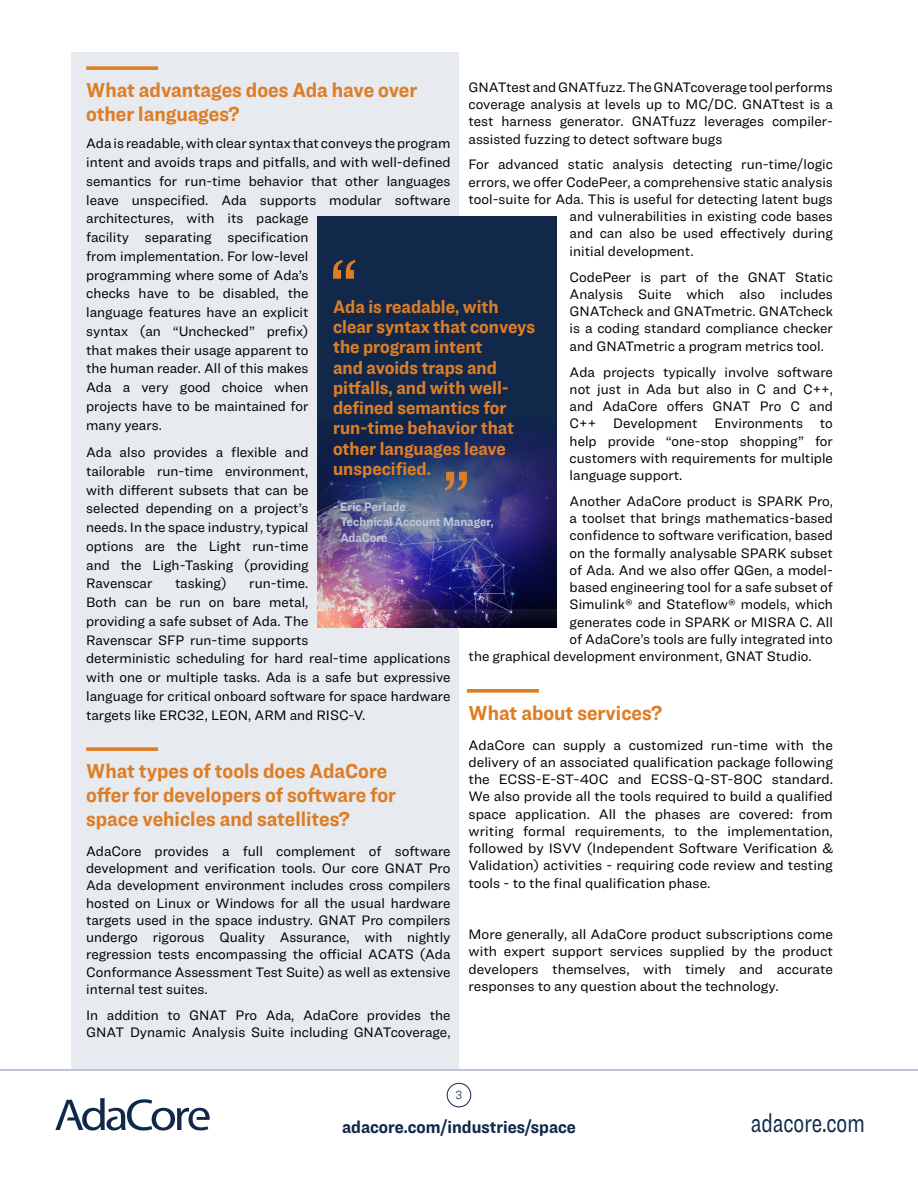
<style>
.page{position:relative;width:918px;height:1188px;background:#fff}
.page>*{position:absolute;margin:0;border:0;box-sizing:border-box;transform-origin:0 0}
.t1{font:27px "Ringside Narrow";color:#12284b;scale:.81 1}
.t2{font:700 21px/24px "Ringside Narrow";color:#dd7e26}
.t3{font:700 18.75px/20.2px "Ringside Narrow";color:#dd7e26}
.t4{font:700 18px "Ringside Narrow";color:#12284b}
.t5{font:14.25px/17.2px "Ringside";color:#000;text-align:justify}
.t6{font:700 12.75px/15.3px "Ringside Narrow";color:#bbc6d6}
.t7{font:300 12.15px "Ringside Narrow";color:#12284b}
</style>
<div class="page">
<div style="left:71px;top:53px;width:388px;height:1016px;background:#e7eaef"></div>
<svg style="left:55px;top:1098px;width:155px;height:33px"></svg>
<div style="left:447px;top:1083px;width:24px;height:24px;border:1px solid #12284b;border-radius:50%"></div>
<hr style="left:0;top:1069px;width:918px;height:2px;background:#bbc6d6">
<svg style="left:86px;top:66px;width:72px;height:4px"></svg>
<svg style="left:86px;top:747px;width:72px;height:4px"></svg>
<svg style="left:467px;top:689px;width:72px;height:4px"></svg>
<div style="left:317px;top:216px;width:240px;height:393px;background:#12284b"></div>
<img style="left:317px;top:431px;width:240px;height:196px">
<svg style="left:445px;top:472px;width:22px;height:19px"></svg>
<svg style="left:333px;top:260px;width:22px;height:19px"></svg>
<p class="t5" style="left:469px;top:78px;width:366px">GNATtest and GNATfuzz. The GNATcoverage tool performs coverage analysis at levels up to MC/DC. GNATtest is a test harness generator. GNATfuzz leverages compiler&shy;assisted fuzzing to detect software bugs</p>
<p class="t5" style="left:469px;top:156px;width:366px">For advanced static analysis detecting run-time/logic</p>
<p class="t5" style="left:469px;top:173px;width:366px">errors, we offer CodePeer, a comprehensive static analysis</p>
<p class="t5" style="left:469px;top:190px;width:366px">tool-suite for Ada. This is useful for detecting latent bugs</p>
<p class="t5" style="left:570px;top:207px;width:265px">and vulnerabilities in existing code bases</p>
<p class="t5" style="left:570px;top:225px;width:265px">and can also be used effectively during</p>
<p class="t5" style="left:570px;top:242px;width:125px">initial development.</p>
<p class="t5" style="left:570px;top:268px;width:265px">CodePeer is part of the GNAT Static Analysis Suite which also includes GNATcheck and GNATmetric. GNATcheck is a coding standard compliance checker and GNATmetric a program metrics tool.</p>
<p class="t5" style="left:570px;top:363px;width:265px">Ada projects typically involve software not just in Ada but also in C and C++, and AdaCore offers GNAT Pro C and C++ Development Environments to help provide “one-stop shopping” for customers with requirements for multiple language support.</p>
<p class="t5" style="left:570px;top:492px;width:265px">Another AdaCore product is SPARK Pro,</p>
<p class="t5" style="left:570px;top:509px;width:265px">a toolset that brings mathematics-based</p>
<p class="t5" style="left:570px;top:527px;width:265px">confidence to software verification, based</p>
<p class="t5" style="left:570px;top:544px;width:265px">on the formally analysable SPARK subset</p>
<p class="t5" style="left:570px;top:561px;width:265px">of Ada. And we also offer QGen, a model-</p>
<p class="t5" style="left:570px;top:578px;width:265px">based engineering tool for a safe subset of</p>
<p class="t5" style="left:570px;top:596px;width:265px">Simulink® and Stateflow® models, which</p>
<p class="t5" style="left:570px;top:613px;width:265px">generates code in SPARK or MISRA C. All</p>
<p class="t5" style="left:570px;top:630px;width:265px">of AdaCore’s tools are fully integrated into</p>
<p class="t5" style="left:469px;top:647px;width:345px">the graphical development environment, GNAT Studio.</p>
<h2 class="t2" style="left:86px;top:77px;width:333px">What advantages does Ada have over other languages?</h2>
<p class="t5" style="left:86px;top:134px;width:366px;line-height:18.8px;text-align:left">Ada is readable, with clear syntax that conveys the program intent and avoids traps and pitfalls, and with well-defined semantics for run-time behavior that other languages leave unspecified. Ada supports modular software architectures, with its package<br>facility separating specification<br>from implementation. For low-level<br>programming where some of Ada’s<br>checks have to be disabled, the<br>language features have an explicit<br>syntax (an “Unchecked” prefix)<br>that makes their usage apparent to<br>the human reader. All of this makes<br>Ada a very good choice when<br>projects have to be maintained for<br>many years.</p>
<p class="t5" style="left:86px;top:443px;width:224px;line-height:18.8px">Ada also provides a flexible and tailorable run-time environment, with different subsets that can be selected depending on a project’s needs. In the space industry, typical options are the Light run-time and the Ligh-Tasking (providing Ravenscar</p>
<h3 class="t3" style="left:333px;top:296px;width:203px">Ada is readable, with clear syntax that conveys the program intent<br>and avoids traps and pitfalls, and with well&shy;defined semantics for run-time behavior that other languages leave unspecified.</h3>
<p class="t6" style="left:340px;top:499px;width:155px;text-indent:-7px">- Eric Perlade<br>Technical Account Manager,<br>AdaCore</p>
<p class="t5" style="left:175px;top:575px;width:53px">tasking)</p>
<p class="t5" style="left:86px;top:574px;width:366px;line-height:18.8px;text-align:left;text-indent:163px">run-time.<br>Both can be run on bare metal,<br>providing a safe subset of Ada. The<br>Ravenscar SFP run-time supports<br>deterministic scheduling for hard real-time applications with one or multiple tasks. Ada is a safe but expressive language for critical onboard software for space hardware targets like ERC32, LEON, ARM and RISC-V.</p>
<h2 class="t2" style="left:469px;top:700px;width:195px">What about services?</h2>
<p class="t5" style="left:469px;top:736px;width:366px">AdaCore can supply a customized run-time with the delivery of an associated qualification package following the ECSS-E-ST-40C and ECSS-Q-ST-80C standard.<br>We also provide all the tools required to build a qualified space application. All the phases are covered: from writing formal requirements, to the implementation, followed by ISVV (Independent Software Verification &amp; Validation) activities - requiring code review and testing tools - to the final qualification phase.</p>
<p class="t5" style="left:469px;top:925px;width:366px">More generally, all AdaCore product subscriptions come with expert support services supplied by the product developers themselves, with timely and accurate responses to any question about the technology.</p>
<h2 class="t2" style="left:86px;top:758px;width:311px">What types of tools does AdaCore offer for developers of software for space vehicles and satellites?</h2>
<p class="t5" style="left:86px;top:842px;width:366px">AdaCore provides a full complement of software development and verification tools. Our core GNAT Pro Ada development environment includes cross compilers hosted on Linux or Windows for all the usual hardware targets used in the space industry. GNAT Pro compilers undergo rigorous Quality Assurance, with nightly regression tests encompassing the official ACATS (Ada Conformance Assessment Test Suite) as well as extensive internal test suites.</p>
<p class="t5" style="left:86px;top:1006px;width:366px">In addition to GNAT Pro Ada, AdaCore provides the<br>GNAT Dynamic Analysis Suite including GNATcoverage,</p>
<p class="t7" style="left:456px;top:1087px;width:8px">3</p>
<p class="t4" style="left:342px;top:1114px;width:235px">adacore.com/industries/space</p>
<h1 class="t1" style="left:751px;top:1104px;width:142px">adacore.com</h1>
</div>
